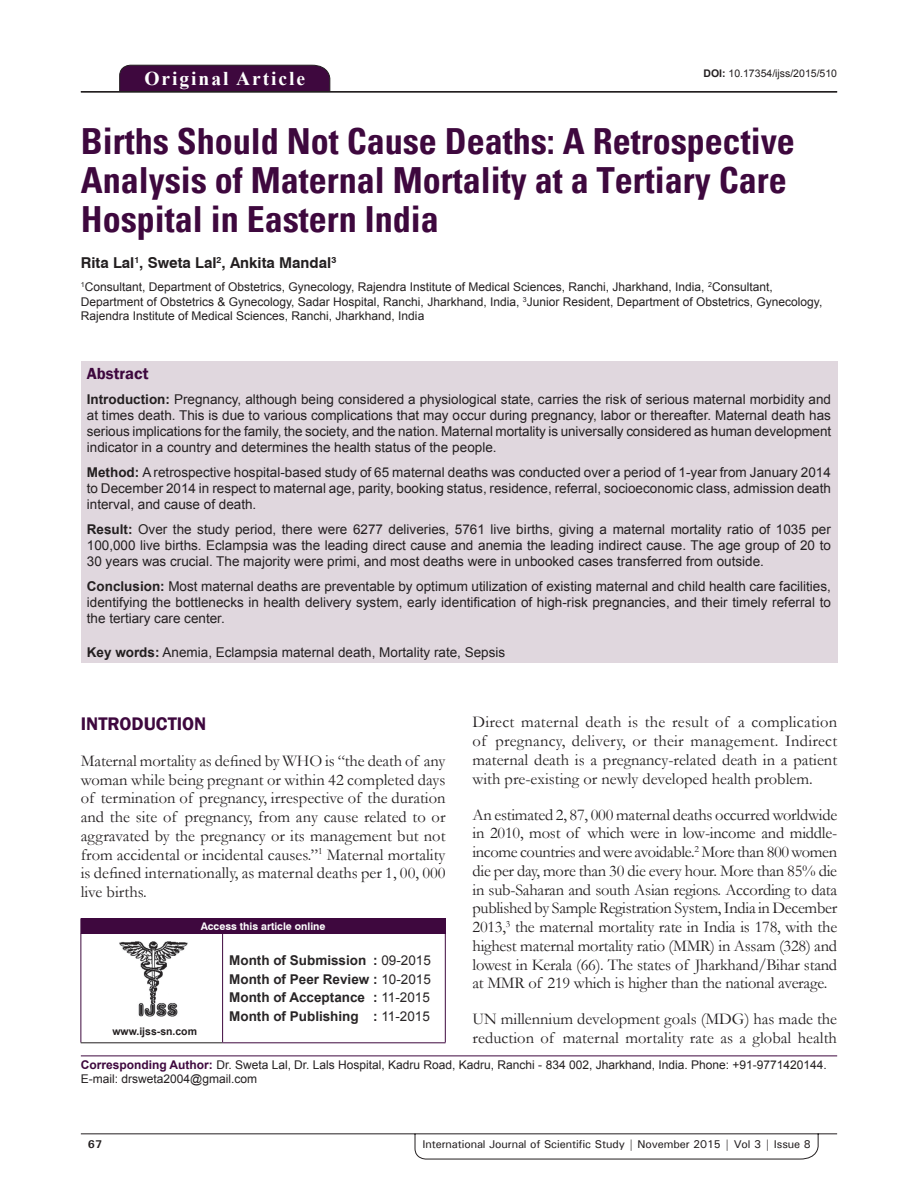
<style>
.page{position:relative;width:918px;height:1188px;background:#fff}
.page>*{position:absolute;margin:0;border:0;box-sizing:border-box;transform-origin:0 0}
.t1{font:700 condensed 36px/39px "Univers";color:#3e083e}
.t2{font:700 19.5px "Times New Roman";letter-spacing:.1em;color:#fff}
.t3{font:600 18.75px "Franklin Gothic";color:#3e083e}
.t4{font:16.5px/18.8px "Garamond";color:#231f20;text-align:justify}
.t5{font:600 16.5px "Franklin Gothic";color:#3e083e}
.t6{font:700 15px "Swiss 721 BT";color:#231f20}
.t7{font:13.5px/16.2px "Arial";color:#231f20;text-align:justify}
.t8{font:700 13.5px/18.8px "Arial";color:#282526;text-align:justify}
.t9{font:12px/14.4px "Arial";color:#231f20}
.t10{font:500 11.25px "Univers";letter-spacing:-.01em;color:#231f20}
.t11{font:700 11.25px "Univers";color:#231f20}
.t12{font:10.5px "Arial";color:#231f20}
.t13{font:700 10.5px "Swiss 721 BT";color:#fff}
.t14{font:700 10.5px "Arial";color:#231f20}
.s1{font-weight:700}
.s2{font-weight:400}
.s3{font-weight:700;color:#3e083e}
</style>
<div class="page">
<svg style="left:80px;top:1133px;width:758px;height:26px"></svg>
<div style="left:119px;top:65px;width:211px;height:26px;background:#3e083e"></div>
<hr style="left:81px;top:91px;width:756px;height:1px;background:#231f20">
<div style="left:81px;top:361px;width:756px;height:302px;background:#e0d7de"></div>
<img style="left:119px;top:941px;width:69px;height:75px">
<div style="left:81px;top:918px;width:364px;height:16px;background:#3e083e"></div>
<svg style="left:445px;top:918px;width:1px;height:15px"></svg>
<hr style="left:81px;top:934px;width:1px;height:108px;background:#3e083e">
<hr style="left:81px;top:1042px;width:142px;height:1px;background:#231f20">
<hr style="left:223px;top:933px;width:223px;height:1px;background:#3e083e">
<hr style="left:222px;top:934px;width:1px;height:108px;background:#3e083e">
<hr style="left:445px;top:934px;width:1px;height:108px;background:#3e083e">
<hr style="left:223px;top:1042px;width:223px;height:1px;background:#3e083e">
<hr style="left:81px;top:1056px;width:756px;height:1px;background:#3e083e">
<h2 class="t2" style="left:144px;top:67px;width:162px">Original Article</h2>
<p class="t12" style="left:703px;top:67px;width:135px"><span class="s1">DOI:</span> 10.17354/ijss/2015/510</p>
<h1 class="t1" style="left:81px;top:122px;width:715px">Births Should Not Cause Deaths: A Retrospective<br>Analysis of Maternal Mortality at a Tertiary Care<br>Hospital in Eastern India</h1>
<p class="t6" style="left:81px;top:254px;width:257px">Rita Lal<sup>1</sup>, Sweta Lal<sup>2</sup>, Ankita Mandal<sup>3</sup></p>
<p class="t9" style="left:81px;top:280px;width:743px"><sup>1</sup>Consultant, Department of Obstetrics, Gynecology, Rajendra Institute of Medical Sciences, Ranchi, Jharkhand, India, <sup>2</sup>Consultant,<br>Department of Obstetrics &amp; Gynecology, Sadar Hospital, Ranchi, Jharkhand, India, <sup>3</sup>Junior Resident, Department of Obstetrics, Gynecology,<br>Rajendra Institute of Medical Sciences, Ranchi, Jharkhand, India</p>
<p class="t5" style="left:87px;top:364px;width:63px">Abstract</p>
<p class="t7" style="left:87px;top:391px;width:746px"><span class="s1">Introduction:</span> Pregnancy, although being considered a physiological state, carries the risk of serious maternal morbidity and at times death. This is due to various complications that may occur during pregnancy, labor or thereafter. Maternal death has serious implications for the family, the society, and the nation. Maternal mortality is universally considered as human development indicator in a country and determines the health status of the people.</p>
<p class="t7" style="left:87px;top:464px;width:746px"><span class="s1">Method:</span> A retrospective hospital-based study of 65 maternal deaths was conducted over a period of 1-year from January 2014 to December 2014 in respect to maternal age, parity, booking status, residence, referral, socioeconomic class, admission death interval, and cause of death.</p>
<p class="t7" style="left:87px;top:521px;width:746px"><span class="s1">Result:</span> Over the study period, there were 6277 deliveries, 5761 live births, giving a maternal mortality ratio of 1035 per 100,000 live births. Eclampsia was the leading direct cause and anemia the leading indirect cause. The age group of 20 to 30 years was crucial. The majority were primi, and most deaths were in unbooked cases transferred from outside.</p>
<p class="t7" style="left:87px;top:578px;width:746px"><span class="s1">Conclusion:</span> Most maternal deaths are preventable by optimum utilization of existing maternal and child health care facilities, identifying the bottlenecks in health delivery system, early identification of high-risk pregnancies, and their timely referral to the tertiary care center.</p>
<p class="t7" style="left:87px;top:644px;width:420px"><span class="s1">Key words:</span> Anemia, Eclampsia maternal death, Mortality rate, Sepsis</p>
<p class="t4" style="left:473px;top:713px;width:366px">Direct maternal death is the result of a complication of pregnancy, delivery, or their management. Indirect maternal death is a pregnancy-related death in a patient with pre-existing or newly developed health problem.</p>
<p class="t4" style="left:473px;top:805px;width:366px">An estimated 2, 87, 000 maternal deaths occurred worldwide in 2010, most of which were in low-income and middle&shy;income countries and were avoidable.<sup>2</sup> More than 800 women die per day, more than 30 die every hour. More than 85% die in sub-Saharan and south Asian regions. According to data published by Sample Registration System, India in December 2013,<sup>3</sup> the maternal mortality rate in India is 178, with the highest maternal mortality ratio (MMR) in Assam (328) and lowest in Kerala (66). The states of Jharkhand/Bihar stand at MMR of 219 which is higher than the national average.</p>
<p class="t4" style="left:473px;top:1010px;width:366px">UN millennium development goals (MDG) has made the reduction of maternal mortality rate as a global health</p>
<h3 class="t3" style="left:81px;top:713px;width:127px">INTRODUCTION</h3>
<p class="t4" style="left:81px;top:751px;width:366px">Maternal mortality as defined by WHO is “the death of any woman while being pregnant or within 42 completed days of termination of pregnancy, irrespective of the duration and the site of pregnancy, from any cause related to or aggravated by the pregnancy or its management but not from accidental or incidental causes.”<sup>1</sup> Maternal mortality is defined internationally, as maternal deaths per 1, 00, 000 live births.</p>
<p class="t13" style="left:201px;top:920px;width:126px">Access this article online</p>
<p class="t8" style="left:229px;top:951px;width:203px">Month of Submission : <span class="s2">09-2015<br></span>Month of Peer Review : <span class="s2">10-2015<br></span>Month of Acceptance : <span class="s2">11-2015<br></span>Month of Publishing : <span class="s2">11-2015</span></p>
<p class="t9" style="left:81px;top:1058px;width:748px"><span class="s3">Corresponding Author:</span> Dr. Sweta Lal, Dr. Lals Hospital, Kadru Road, Kadru, Ranchi - 834 002, Jharkhand, India. Phone: +91-9771420144.<br>E-mail: drsweta2004@gmail.com</p>
<p class="t14" style="left:112px;top:1025px;width:86px">www.ijss-sn.com</p>
<p class="t11" style="left:88px;top:1137px;width:16px">67</p>
<p class="t10" style="left:422px;top:1137px;width:390px">International Journal of Scientific Study | November 2015 | Vol 3 | Issue 8</p>
</div>
